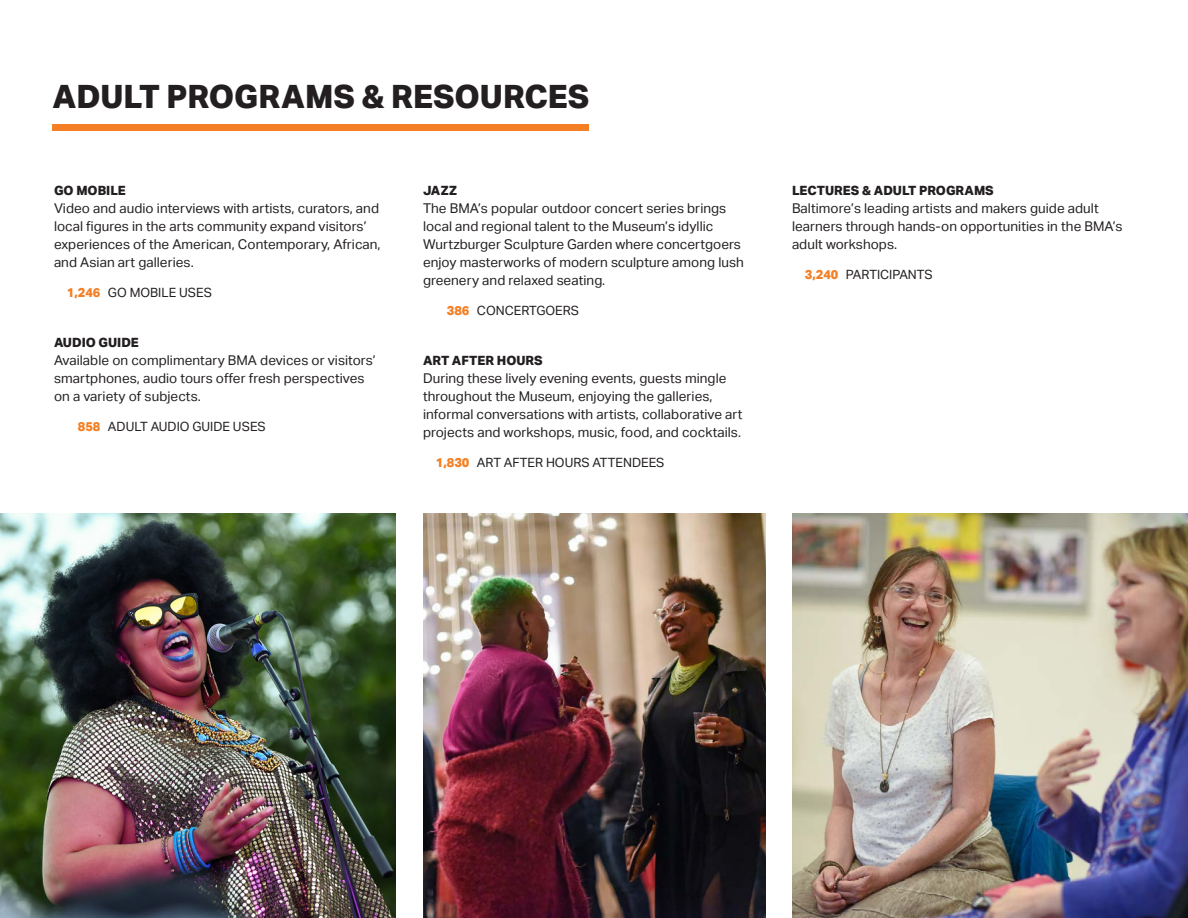
<style>
.page{position:relative;width:1188px;height:918px;background:#fff}
.page>*{position:absolute;margin:0;border:0;box-sizing:border-box;transform-origin:0 0}
.t1{font:800 32.1px "Aktiv Grotesk";color:#231f20}
.EDU_PARAGRAPH{font:13.5px/18px "Aktiv Grotesk";letter-spacing:.005em;color:#231f20}
.EDU_STAT{font:12.75px "Aktiv Grotesk";color:#231f20}
.EDU_HEADER{font:800 12.75px "Aktiv Grotesk";color:#231f20}
.s1{font-weight:800;color:#f48026}
</style>
<div class="page">
<img style="left:0;top:513px;width:396px;height:405px">
<div style="left:52px;top:125px;width:537px;height:6px;background:#f47f25"></div>
<img style="left:423px;top:513px;width:342px;height:405px">
<img style="left:792px;top:513px;width:396px;height:405px">
<p class="t1" style="left:52px;top:76px;width:538px">ADULT PROGRAMS &amp; RESOURCES</p>
<p class="EDU_HEADER" style="left:54px;top:183px;width:73px">GO MOBILE</p>
<p class="EDU_PARAGRAPH" style="left:54px;top:200px;width:328px">Video and audio interviews with artists, curators, and local figures in the arts community expand visitors’ experiences of the American, Contemporary, African, and Asian art galleries.</p>
<p class="EDU_STAT" style="left:67px;top:285px;width:147px"><span class="s1">1,246</span> GO MOBILE USES</p>
<p class="EDU_HEADER" style="left:54px;top:334px;width:86px">AUDIO GUIDE</p>
<p class="EDU_PARAGRAPH" style="left:54px;top:351px;width:323px">Available on complimentary BMA devices or visitors’ smartphones, audio tours offer fresh perspectives on a variety of subjects.</p>
<p class="EDU_STAT" style="left:78px;top:419px;width:189px"><span class="s1">858</span> ADULT AUDIO GUIDE USES</p>
<p class="EDU_HEADER" style="left:423px;top:183px;width:35px">JAZZ</p>
<p class="EDU_PARAGRAPH" style="left:423px;top:200px;width:322px">The BMA’s popular outdoor concert series brings local and regional talent to the Museum’s idyllic Wurtzburger Sculpture Garden where concertgoers enjoy masterworks of modern sculpture among lush greenery and relaxed seating.</p>
<p class="EDU_STAT" style="left:447px;top:303px;width:134px"><span class="s1">386</span> CONCERTGOERS</p>
<p class="EDU_HEADER" style="left:423px;top:352px;width:121px">ART AFTER HOURS</p>
<p class="EDU_PARAGRAPH" style="left:423px;top:369px;width:321px">During these lively evening events, guests mingle throughout the Museum, enjoying the galleries, informal conversations with artists, collaborative art projects and workshops, music, food, and cocktails.</p>
<p class="EDU_STAT" style="left:436px;top:455px;width:230px"><span class="s1">1,830</span> ART AFTER HOURS ATTENDEES</p>
<p class="EDU_HEADER" style="left:792px;top:183px;width:203px">LECTURES &amp; ADULT PROGRAMS</p>
<p class="EDU_PARAGRAPH" style="left:792px;top:200px;width:332px">Baltimore’s leading artists and makers guide adult learners through hands-on opportunities in the BMA’s adult workshops.</p>
<p class="EDU_STAT" style="left:805px;top:267px;width:129px"><span class="s1">3,240</span> PARTICIPANTS</p>
</div>
